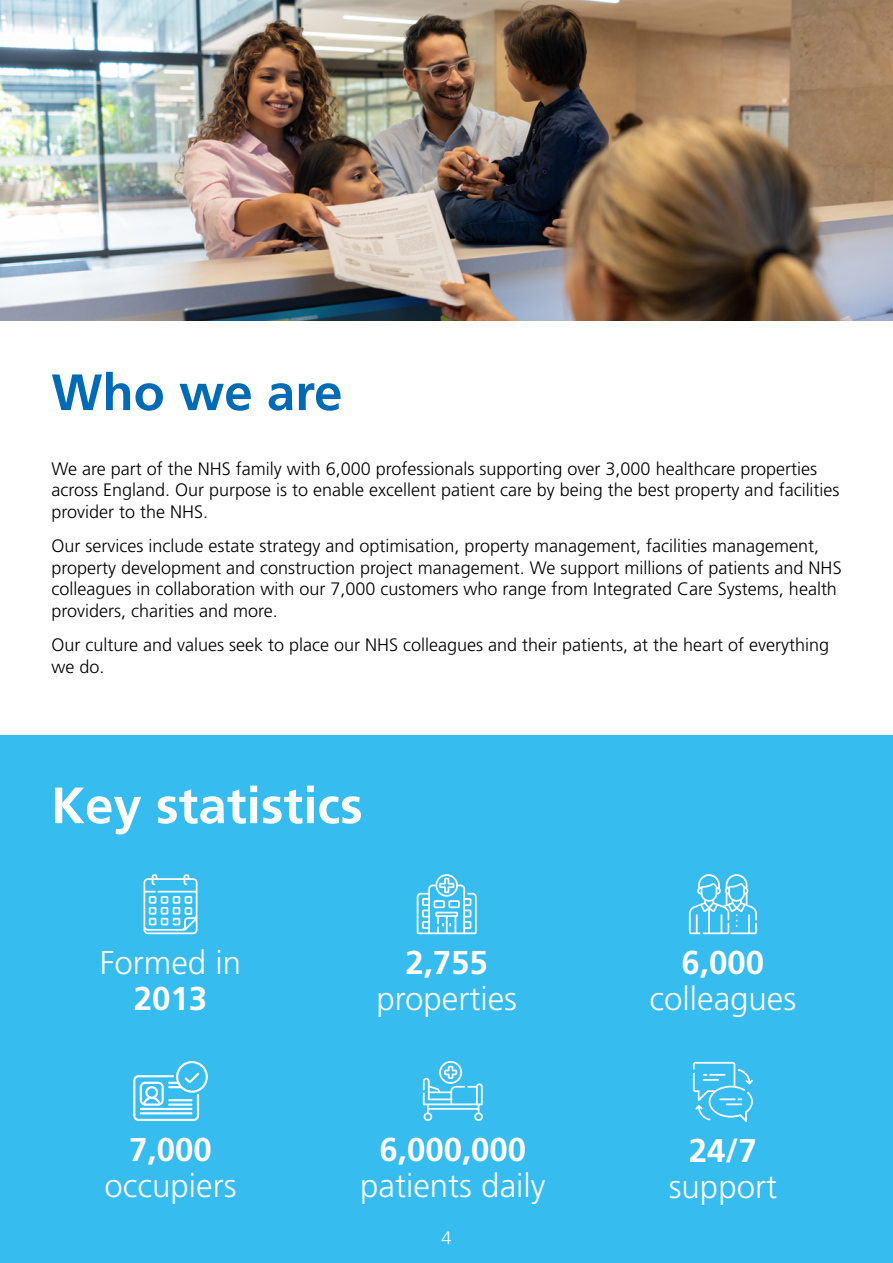
<style>
.page{position:relative;width:893px;height:1263px;background:#fff}
.page>*{position:absolute;margin:0;border:0;box-sizing:border-box;transform-origin:0 0}
.t1{font:700 51px "Frutiger LT Std";color:#fff}
.t2{font:700 51px "Frutiger LT Std";color:#006ab4}
.t3{font:300 33px "Frutiger LT Std";color:#fff}
.t4{font:700 33px "Frutiger LT Std";color:#fff}
.t5{font:300 18px/21.6px "Frutiger LT Std";color:#000}
.t6{font:300 18px "Frutiger LT Std";color:#fff}
</style>
<div class="page">
<div style="left:0;top:736px;width:893px;height:527px;background:#36bcee"></div>
<svg style="left:144px;top:874px;width:54px;height:60px"></svg>
<svg style="left:417px;top:874px;width:60px;height:60px"></svg>
<svg style="left:689px;top:874px;width:68px;height:60px"></svg>
<svg style="left:133px;top:1061px;width:75px;height:60px"></svg>
<hr style="left:168px;top:1099px;width:25px;height:2px;background:#fff">
<hr style="left:168px;top:1103px;width:25px;height:3px;background:#fff">
<svg style="left:423px;top:1061px;width:60px;height:60px"></svg>
<svg style="left:693px;top:1062px;width:60px;height:60px"></svg>
<img style="left:0;top:0;width:893px;height:321px">
<h1 class="t2" style="left:51px;top:362px;width:293px">Who we are</h1>
<p class="t5" style="left:51px;top:458px;width:790px">We are part of the NHS family with 6,000 professionals supporting over 3,000 healthcare properties across England. Our purpose is to enable excellent patient care by being the best property and facilities provider to the NHS.</p>
<p class="t5" style="left:51px;top:535px;width:792px">Our services include estate strategy and optimisation, property management, facilities management, property development and construction project management. We support millions of patients and NHS colleagues in collaboration with our 7,000 customers who range from Integrated Care Systems, health providers, charities and more.</p>
<p class="t5" style="left:51px;top:635px;width:779px">Our culture and values seek to place our NHS colleagues and their patients, at the heart of everything we do.</p>
<h1 class="t1" style="left:51px;top:775px;width:313px">Key statistics</h1>
<h2 class="t3" style="left:100px;top:944px;width:143px">Formed in</h2>
<h2 class="t4" style="left:134px;top:979px;width:75px">2013</h2>
<h2 class="t4" style="left:405px;top:943px;width:84px">2,755</h2>
<h2 class="t3" style="left:376px;top:980px;width:142px">properties</h2>
<h2 class="t4" style="left:129px;top:1129px;width:84px">7,000</h2>
<h2 class="t3" style="left:105px;top:1167px;width:133px">occupiers</h2>
<h2 class="t4" style="left:379px;top:1129px;width:148px">6,000,000</h2>
<h2 class="t3" style="left:360px;top:1167px;width:187px">patients daily</h2>
<p class="t6" style="left:441px;top:1227px;width:12px">4</p>
<h2 class="t4" style="left:682px;top:943px;width:84px">6,000</h2>
<h2 class="t3" style="left:650px;top:980px;width:148px">colleagues</h2>
<h2 class="t4" style="left:689px;top:1130px;width:69px">24/7</h2>
<h2 class="t3" style="left:669px;top:1167px;width:110px">support</h2>
</div>
